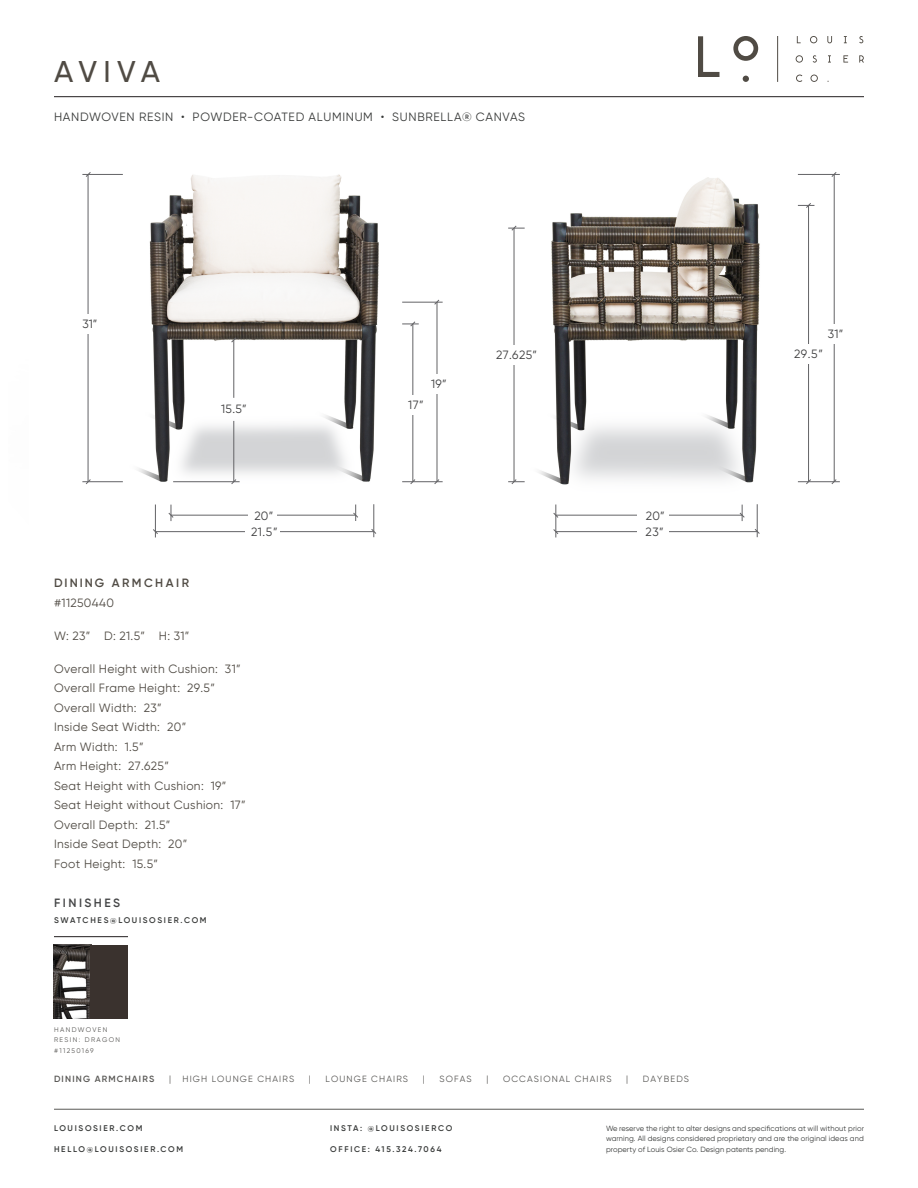
<style>
.page{position:relative;width:918px;height:1188px;background:#fff}
.page>*{position:absolute;margin:0;border:0;box-sizing:border-box;transform-origin:0 0}
.t1{font:500 30px "Gilroy";letter-spacing:.19em;color:#504b44}
.t2{font:12px/19.5px "Gilroy";letter-spacing:.03em;color:#504b44}
.t3{font:12px "Gilroy";letter-spacing:.06em;color:#383a39}
.t4{font:12px/16.5px "Gilroy";letter-spacing:.03em;color:#3e3e3f}
.t5{font:600 12px "Gilroy";letter-spacing:.205em;color:#504b44}
.t6{font:600 12px "Gilroy";letter-spacing:.21em;color:#454647}
.t7{font:9px "Gilroy";letter-spacing:.125em;color:#595855}
.t8{font:600 9px "Gilroy";letter-spacing:.13em;color:#595855}
.t9{font:600 8.25px "Gilroy";letter-spacing:.205em;color:#383a39}
.t10{font:7.5px/10.5px "Gilroy";letter-spacing:.01em;color:#383a39;text-align:justify}
.t11{font:6.75px/10.5px "Gilroy";letter-spacing:.205em;color:#595855}
</style>
<div class="page">
<img style="left:513px;top:174px;width:327px;height:364px">
<img style="left:54px;top:97px;width:442px;height:441px">
<hr style="left:54px;top:1109px;width:810px;height:1px;background:#595855">
<svg style="left:810px;top:36px;width:7px;height:7px"></svg>
<svg style="left:827px;top:36px;width:5px;height:7px"></svg>
<svg style="left:844px;top:36px;width:3px;height:7px"></svg>
<svg style="left:859px;top:36px;width:4px;height:7px"></svg>
<svg style="left:796px;top:55px;width:7px;height:8px"></svg>
<svg style="left:813px;top:55px;width:4px;height:8px"></svg>
<svg style="left:828px;top:55px;width:3px;height:8px"></svg>
<svg style="left:843px;top:55px;width:5px;height:8px"></svg>
<svg style="left:859px;top:55px;width:5px;height:8px"></svg>
<svg style="left:796px;top:75px;width:6px;height:7px"></svg>
<svg style="left:810px;top:75px;width:8px;height:7px"></svg>
<hr style="left:777px;top:36px;width:1px;height:46px;background:#504b44">
<svg style="left:698px;top:36px;width:21px;height:41px"></svg>
<svg style="left:733px;top:36px;width:25px;height:25px"></svg>
<svg style="left:743px;top:76px;width:6px;height:6px"></svg>
<hr style="left:54px;top:96px;width:810px;height:1px;background:#231f20">
<hr style="left:54px;top:936px;width:74px;height:1px;background:#231f20">
<hr style="left:171px;top:515px;width:185px;height:1px;background:#636366">
<svg style="left:353px;top:505px;width:5px;height:16px"></svg>
<div style="left:248px;top:507px;width:29px;height:17px;background:#fff"></div>
<hr style="left:155px;top:505px;width:1px;height:32px;background:#636366">
<svg style="left:153px;top:529px;width:5px;height:5px"></svg>
<svg style="left:168px;top:505px;width:6px;height:16px"></svg>
<hr style="left:155px;top:531px;width:219px;height:1px;background:#636366">
<div style="left:245px;top:524px;width:35px;height:16px;background:#fff"></div>
<hr style="left:374px;top:504px;width:1px;height:33px;background:#636366">
<svg style="left:371px;top:529px;width:6px;height:5px"></svg>
<hr style="left:173px;top:481px;width:67px;height:1px;background:#636366">
<svg style="left:231px;top:479px;width:6px;height:5px"></svg>
<hr style="left:234px;top:421px;width:1px;height:61px;background:#636366">
<hr style="left:234px;top:340px;width:1px;height:58px;background:#636366">
<svg style="left:231px;top:337px;width:6px;height:6px"></svg>
<hr style="left:413px;top:324px;width:1px;height:158px;background:#636366">
<hr style="left:402px;top:302px;width:41px;height:1px;background:#636366">
<svg style="left:434px;top:299px;width:6px;height:6px"></svg>
<hr style="left:437px;top:302px;width:1px;height:180px;background:#636366">
<hr style="left:402px;top:481px;width:41px;height:1px;background:#636366">
<svg style="left:434px;top:479px;width:6px;height:5px"></svg>
<svg style="left:410px;top:479px;width:6px;height:5px"></svg>
<svg style="left:402px;top:321px;width:17px;height:6px"></svg>
<div style="left:433px;top:374px;width:9px;height:19px;background:#fff"></div>
<div style="left:408px;top:396px;width:9px;height:19px;background:#fff"></div>
<hr style="left:514px;top:228px;width:1px;height:254px;background:#636366">
<div style="left:510px;top:345px;width:9px;height:19px;background:#fff"></div>
<hr style="left:82px;top:481px;width:41px;height:1px;background:#636366">
<svg style="left:86px;top:479px;width:5px;height:5px"></svg>
<hr style="left:88px;top:174px;width:1px;height:308px;background:#636366">
<hr style="left:82px;top:174px;width:41px;height:1px;background:#636366">
<svg style="left:86px;top:172px;width:5px;height:5px"></svg>
<div style="left:83px;top:314px;width:10px;height:19px;background:#fff"></div>
<svg style="left:508px;top:225px;width:17px;height:6px"></svg>
<svg style="left:508px;top:479px;width:17px;height:5px"></svg>
<hr style="left:556px;top:515px;width:186px;height:1px;background:#636366">
<div style="left:638px;top:507px;width:31px;height:17px;background:#fff"></div>
<hr style="left:556px;top:505px;width:1px;height:32px;background:#636366">
<svg style="left:553px;top:529px;width:6px;height:5px"></svg>
<svg style="left:739px;top:505px;width:6px;height:16px"></svg>
<svg style="left:553px;top:513px;width:6px;height:5px"></svg>
<hr style="left:556px;top:531px;width:201px;height:1px;background:#636366">
<div style="left:637px;top:524px;width:32px;height:16px;background:#fff"></div>
<hr style="left:757px;top:504px;width:1px;height:33px;background:#636366">
<svg style="left:755px;top:529px;width:5px;height:5px"></svg>
<hr style="left:808px;top:205px;width:1px;height:277px;background:#636366">
<hr style="left:798px;top:174px;width:42px;height:1px;background:#636366">
<svg style="left:831px;top:172px;width:6px;height:5px"></svg>
<hr style="left:834px;top:174px;width:1px;height:308px;background:#636366">
<hr style="left:798px;top:481px;width:42px;height:1px;background:#636366">
<svg style="left:831px;top:479px;width:6px;height:5px"></svg>
<svg style="left:806px;top:479px;width:5px;height:5px"></svg>
<svg style="left:798px;top:203px;width:16px;height:5px"></svg>
<div style="left:830px;top:325px;width:9px;height:19px;background:#fff"></div>
<div style="left:804px;top:344px;width:9px;height:19px;background:#fff"></div>
<img style="left:54px;top:945px;width:37px;height:74px">
<div style="left:91px;top:945px;width:37px;height:74px;background:#3a322e"></div>
<h1 class="t1" style="left:54px;top:53px;width:107px">AVIVA</h1>
<p class="t3" style="left:54px;top:109px;width:473px">HANDWOVEN RESIN • POWDER-COATED ALUMINUM • SUNBRELLA® CANVAS</p>
<p class="t4" style="left:83px;top:315px;width:16px">31”</p>
<p class="t4" style="left:221px;top:401px;width:27px">15.5”</p>
<p class="t5" style="left:54px;top:575px;width:137px">DINING ARMCHAIR</p>
<p class="t2" style="left:54px;top:593px;width:62px">#11250440</p>
<p class="t4" style="left:251px;top:507px;width:28px">20”<br>21.5”</p>
<p class="t2" style="left:54px;top:626px;width:137px">W: 23” D: 21.5” H: 31”</p>
<p class="t2" style="left:54px;top:659px;width:193px">Overall Height with Cushion: 31”<br>Overall Frame Height: 29.5”<br>Overall Width: 23”<br>Inside Seat Width: 20”<br>Arm Width: 1.5”<br>Arm Height: 27.625”<br>Seat Height with Cushion: 19”<br>Seat Height without Cushion: 17”<br>Overall Depth: 21.5”<br>Inside Seat Depth: 20”<br>Foot Height: 15.5”</p>
<p class="t6" style="left:54px;top:895px;width:68px">FINISHES</p>
<p class="t9" style="left:54px;top:915px;width:154px">SWATCHES@LOUISOSIER.COM</p>
<p class="t4" style="left:408px;top:397px;width:17px">17”</p>
<p class="t4" style="left:431px;top:375px;width:17px">19”</p>
<p class="t4" style="left:496px;top:346px;width:42px">27.625”</p>
<p class="t4" style="left:645px;top:507px;width:21px">20”<br>23”</p>
<p class="t11" style="left:54px;top:1024px;width:68px">HANDWOVEN<br>RESIN: DRAGON #11250169</p>
<p class="t8" style="left:54px;top:1073px;width:102px">DINING ARMCHAIRS</p>
<p class="t7" style="left:169px;top:1073px;width:4px">|</p>
<p class="t7" style="left:182px;top:1073px;width:113px">HIGH LOUNGE CHAIRS</p>
<p class="t7" style="left:309px;top:1073px;width:4px">|</p>
<p class="t7" style="left:326px;top:1073px;width:84px">LOUNGE CHAIRS</p>
<p class="t7" style="left:423px;top:1073px;width:4px">|</p>
<p class="t7" style="left:439px;top:1073px;width:34px">SOFAS</p>
<p class="t7" style="left:486px;top:1073px;width:4px">|</p>
<p class="t7" style="left:503px;top:1073px;width:110px">OCCASIONAL CHAIRS</p>
<p class="t7" style="left:626px;top:1073px;width:4px">|</p>
<p class="t7" style="left:643px;top:1073px;width:48px">DAYBEDS</p>
<p class="t4" style="left:828px;top:326px;width:17px">31”</p>
<p class="t4" style="left:794px;top:345px;width:30px">29.5”</p>
<p class="t9" style="left:54px;top:1123px;width:90px">LOUISOSIER.COM</p>
<p class="t9" style="left:54px;top:1144px;width:131px">HELLO@LOUISOSIER.COM</p>
<p class="t9" style="left:330px;top:1123px;width:124px">INSTA: @LOUISOSIERCO</p>
<p class="t9" style="left:330px;top:1144px;width:113px">OFFICE: 415.324.7064</p>
<p class="t10" style="left:606px;top:1123px;width:260px">We reserve the right to alter designs and specifications at will without prior warning. All designs considered proprietary and are the original ideas and property of Louis Osier Co. Design patents pending.</p>
</div>
